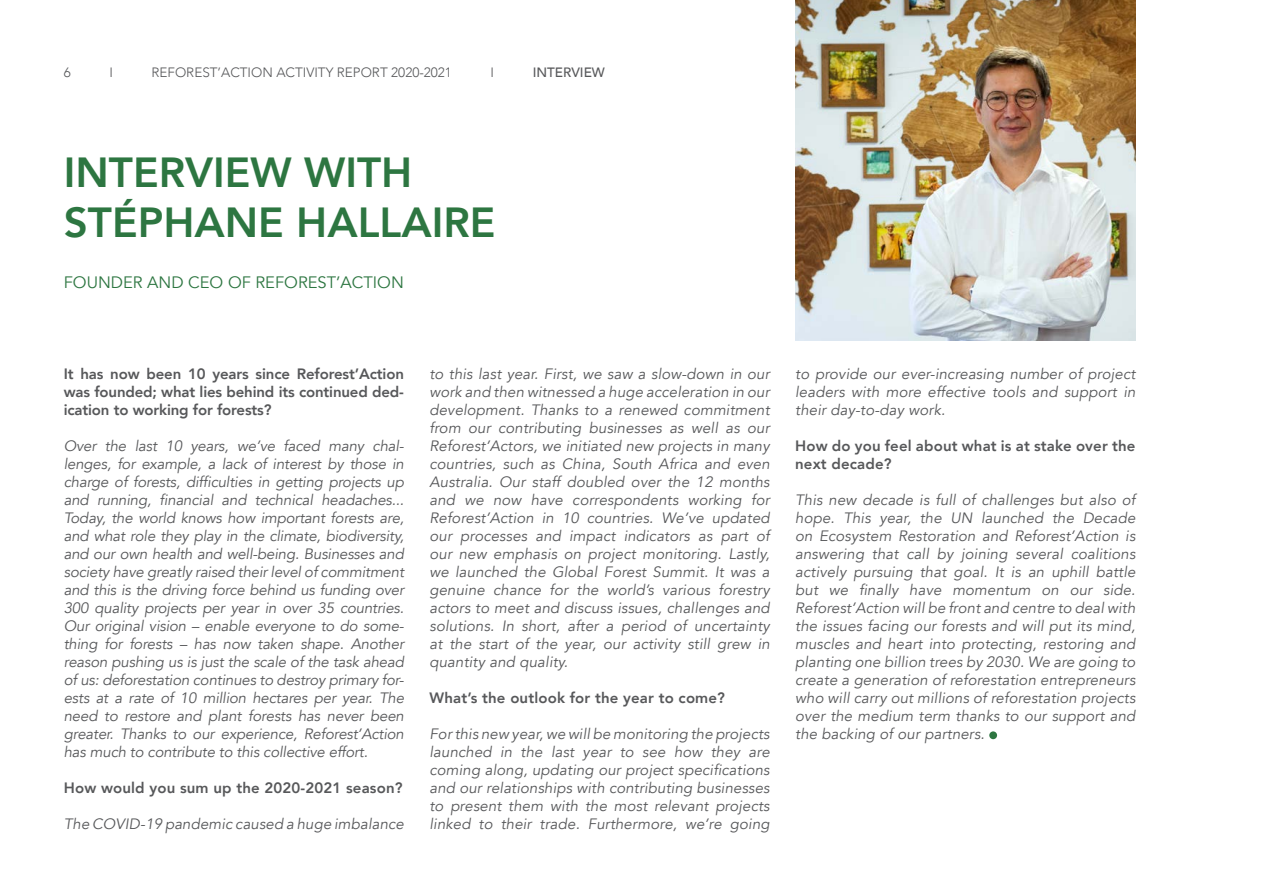
<style>
.page{position:relative;width:1263px;height:893px;background:#fff}
.page>*{position:absolute;margin:0;border:0;box-sizing:border-box;transform-origin:0 0}
.t1{font:800 42px/50.4px "Avenir";color:#2d7641}
.t2{font:16.5px "Avenir";color:#2d7641}
.t3{font:italic 15px/18px "Avenir";letter-spacing:.01em;color:#57585a;text-align:justify}
.t4{font:800 15px/18px "Avenir";letter-spacing:.01em;color:#57585a;text-align:justify}
.t5{font:300 13.5px "Avenir";color:#57585a}
.t6{font:500 13.5px "Avenir";color:#57585a}
</style>
<div class="page">
<div style="left:989px;top:731px;width:8px;height:8px;background:#2d7641;border-radius:50%"></div>
<img style="left:795px;top:0;width:340px;height:340px">
<p class="t5" style="left:64px;top:65px;width:9px">6</p>
<p class="t5" style="left:109px;top:65px;width:5px">I</p>
<p class="t5" style="left:152px;top:65px;width:302px">REFOREST’ACTION ACTIVITY REPORT 2020-2021</p>
<p class="t5" style="left:491px;top:65px;width:5px">I</p>
<p class="t6" style="left:533px;top:61px;width:74px">INTERVIEW</p>
<p class="t1" style="left:64px;top:147px;width:433px">INTERVIEW WITH<br>STÉPHANE HALLAIRE</p>
<p class="t2" style="left:64px;top:272px;width:342px">FOUNDER AND CEO OF REFOREST’ACTION</p>
<p class="t4" style="left:64px;top:365px;width:342px">It has now been 10 years since Reforest’Action was founded; what lies behind its continued ded&shy;ication to working for forests?</p>
<p class="t3" style="left:64px;top:437px;width:342px">Over the last 10 years, we’ve faced many chal&shy;lenges, for example, a lack of interest by those in charge of forests, difficulties in getting projects up and running, financial and technical headaches...<br>Today, the world knows how important forests are, and what role they play in the climate, biodiversity, and our own health and well-being. Businesses and society have greatly raised their level of commitment and this is the driving force behind us funding over 300 quality projects per year in over 35 countries.<br>Our original vision – enable everyone to do some&shy;thing for forests – has now taken shape. Another reason pushing us is just the scale of the task ahead of us: deforestation continues to destroy primary for&shy;ests at a rate of 10 million hectares per year. The need to restore and plant forests has never been greater. Thanks to our experience, Reforest’Action has much to contribute to this collective effort.</p>
<p class="t4" style="left:64px;top:779px;width:340px">How would you sum up the 2020-2021 season?</p>
<p class="t3" style="left:64px;top:815px;width:342px">The COVID-19 pandemic caused a huge imbalance</p>
<p class="t3" style="left:429px;top:365px;width:342px">to this last year. First, we saw a slow-down in our work and then witnessed a huge acceleration in our development. Thanks to a renewed commitment from our contributing businesses as well as our Reforest’Actors, we initiated new projects in many countries, such as China, South Africa and even Australia. Our staff doubled over the 12 months and we now have correspondents working for Reforest’Action in 10 countries. We’ve updated our processes and impact indicators as part of our new emphasis on project monitoring. Lastly, we launched the Global Forest Summit. It was a genuine chance for the world’s various forestry actors to meet and discuss issues, challenges and solutions. In short, after a period of uncertainty at the start of the year, our activity still grew in quantity and quality.</p>
<p class="t4" style="left:429px;top:689px;width:297px">What’s the outlook for the year to come?</p>
<p class="t3" style="left:429px;top:725px;width:342px">For this new year, we will be monitoring the projects launched in the last year to see how they are coming along, updating our project specifications and our relationships with contributing businesses to present them with the most relevant projects linked to their trade. Furthermore, we’re going</p>
<p class="t3" style="left:795px;top:365px;width:342px">to provide our ever-increasing number of project leaders with more effective tools and support in their day-to-day work.</p>
<p class="t4" style="left:795px;top:437px;width:342px">How do you feel about what is at stake over the next decade?</p>
<p class="t3" style="left:795px;top:491px;width:342px">This new decade is full of challenges but also of hope. This year, the UN launched the Decade on Ecosystem Restoration and Reforest’Action is answering that call by joining several coalitions actively pursuing that goal. It is an uphill battle but we finally have momentum on our side.<br>Reforest’Action will be front and centre to deal with the issues facing our forests and will put its mind, muscles and heart into protecting, restoring and planting one billion trees by 2030. We are going to create a generation of reforestation entrepreneurs who will carry out millions of reforestation projects over the medium term thanks to our support and the backing of our partners.</p>
</div>
